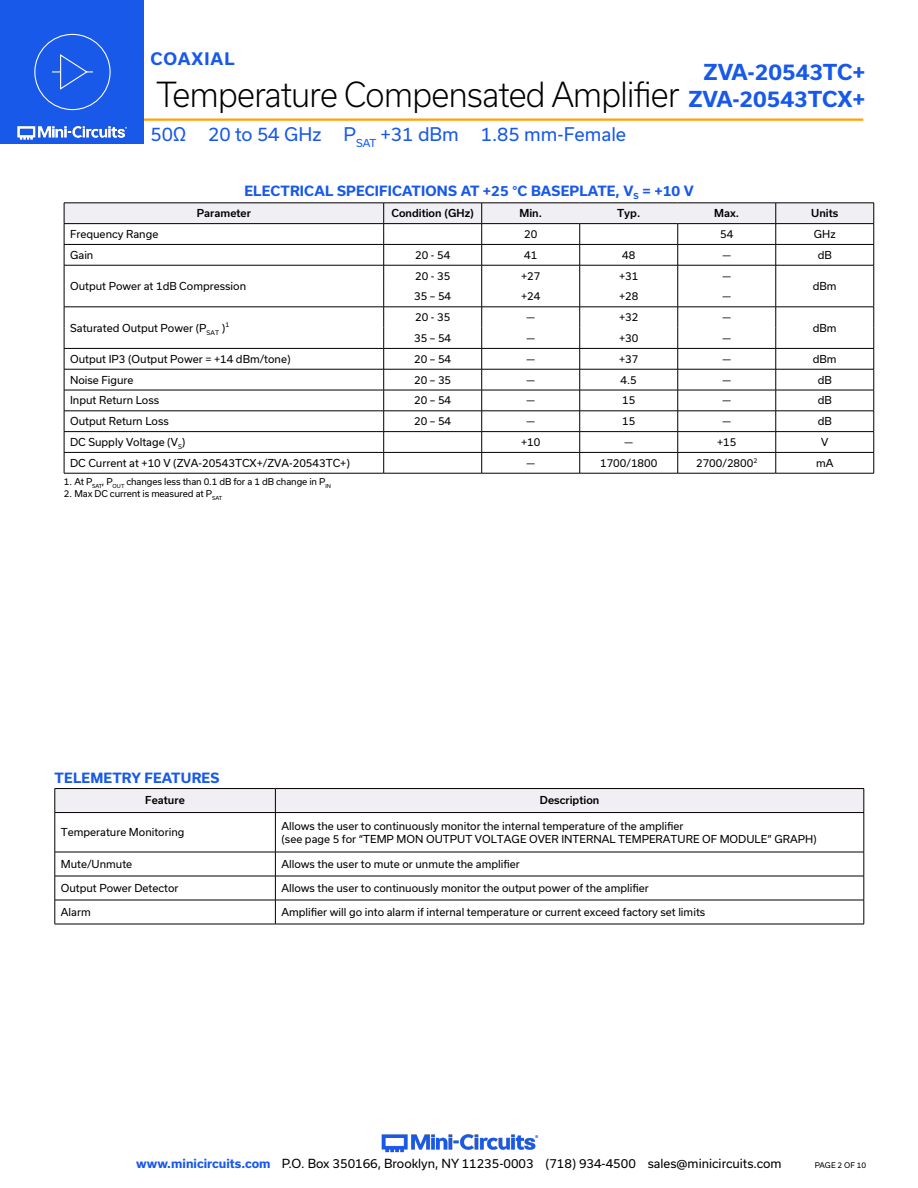
<style>
.page{position:relative;width:918px;height:1188px;background:#fff}
.page>*{position:absolute;margin:0;border:0;box-sizing:border-box;transform-origin:0 0}
.t1{font:300 33px "Usual";letter-spacing:-.02em;color:#000;scale:.95 1}
.t2{font:700 21px "Usual";color:#1859ea}
.t3{font:18px "Usual";color:#1859ea}
.t4{font:700 16.5px "Usual";letter-spacing:.065em;color:#1859ea}
.Blue_Headers{font:700 13.5px "Usual";letter-spacing:.015em;color:#1859ea}
.t5{font:12px "Usual";color:#000}
.Table_Body_Left_Justified{font:10.5px "Usual";color:#000}
.Table_Body_Center{font:10.5px "Usual";color:#000}
.Table_Header_Center{font:500 10.5px "Usual";color:#000}
.Notes{font:9px "Usual";letter-spacing:-.01em;color:#000}
.t6{font:7.5px "Usual";color:#000}
.s1{font-weight:700;font-size:21px;color:#1859ea}
.s2{font-weight:700;color:#1859ea}
</style>
<div class="page">
<img style="left:381px;top:1134px;width:158px;height:19px">
<hr style="left:130px;top:118px;width:733px;height:3px;background:#ffa300">
<div style="left:0;top:0;width:144px;height:144px;background:#1859ea"></div>
<img style="left:17px;top:120px;width:128px;height:20px">
<hr style="left:55px;top:788px;width:220px;height:1px;background:#000">
<hr style="left:275px;top:788px;width:589px;height:1px;background:#000">
<div style="left:55px;top:789px;width:810px;height:24px;background:#f1eff4"></div>
<hr style="left:55px;top:812px;width:220px;height:1px;background:#000">
<hr style="left:55px;top:813px;width:1px;height:39px;background:#000">
<hr style="left:275px;top:812px;width:589px;height:1px;background:#000">
<hr style="left:275px;top:813px;width:1px;height:39px;background:#000">
<hr style="left:55px;top:852px;width:220px;height:1px;background:#000">
<hr style="left:275px;top:852px;width:589px;height:1px;background:#000">
<hr style="left:55px;top:876px;width:220px;height:1px;background:#000">
<hr style="left:275px;top:876px;width:589px;height:1px;background:#000">
<hr style="left:55px;top:900px;width:220px;height:1px;background:#000">
<svg style="left:55px;top:852px;width:1px;height:72px"></svg>
<hr style="left:275px;top:900px;width:589px;height:1px;background:#000">
<svg style="left:275px;top:852px;width:1px;height:72px"></svg>
<svg style="left:864px;top:852px;width:1px;height:72px"></svg>
<hr style="left:55px;top:924px;width:220px;height:1px;background:#000">
<hr style="left:275px;top:924px;width:589px;height:1px;background:#000">
<hr style="left:864px;top:813px;width:1px;height:39px;background:#000">
<div style="left:34px;top:34px;width:77px;height:76px;border:1px solid #fff;border-radius:50%"></div>
<svg style="left:52px;top:54px;width:41px;height:36px"></svg>
<hr style="left:384px;top:473px;width:98px;height:1px;background:#000">
<hr style="left:482px;top:473px;width:98px;height:1px;background:#000">
<hr style="left:580px;top:473px;width:98px;height:1px;background:#000">
<hr style="left:678px;top:473px;width:98px;height:1px;background:#000">
<hr style="left:776px;top:473px;width:98px;height:1px;background:#000">
<hr style="left:64px;top:473px;width:320px;height:1px;background:#000">
<svg style="left:64px;top:203px;width:811px;height:270px"></svg>
<h3 class="t4" style="left:150px;top:50px;width:86px">COAXIAL</h3>
<h2 class="t2" style="left:703px;top:61px;width:164px">ZVA-20543TC+</h2>
<h1 class="t1" style="left:156px;top:76px;width:748px">Temperature Compensated Amplifier <span class="s1">ZVA-20543TCX+</span></h1>
<h3 class="t3" style="left:150px;top:124px;width:477px">50Ω 20 to 54 GHz P<sub>SAT</sub> +31 dBm 1.85 mm-Female</h3>
<p class="Blue_Headers" style="left:244px;top:183px;width:451px">ELECTRICAL SPECIFICATIONS AT +25 °C BASEPLATE, V<sub>S</sub> = +10 V</p>
<p class="Table_Header_Center" style="left:197px;top:207px;width:56px">Parameter</p>
<p class="Table_Header_Center" style="left:391px;top:207px;width:84px">Condition (GHz)</p>
<p class="Table_Header_Center" style="left:519px;top:207px;width:24px">Min.</p>
<p class="Table_Header_Center" style="left:617px;top:207px;width:25px">Typ.</p>
<p class="Table_Header_Center" style="left:714px;top:207px;width:26px">Max.</p>
<p class="Table_Header_Center" style="left:811px;top:207px;width:29px">Units</p>
<p class="Table_Body_Left_Justified" style="left:70px;top:228px;width:90px">Frequency Range</p>
<p class="Table_Body_Center" style="left:524px;top:228px;width:15px">20</p>
<p class="Table_Body_Center" style="left:720px;top:228px;width:15px">54</p>
<p class="Table_Body_Center" style="left:814px;top:228px;width:23px">GHz</p>
<p class="Table_Body_Left_Justified" style="left:70px;top:249px;width:25px">Gain</p>
<p class="Table_Body_Center" style="left:415px;top:249px;width:37px">20 - 54</p>
<p class="Table_Body_Center" style="left:524px;top:249px;width:15px">41</p>
<p class="Table_Body_Center" style="left:622px;top:249px;width:15px">48</p>
<p class="Table_Body_Center" style="left:722px;top:249px;width:10px">—</p>
<p class="Table_Body_Center" style="left:818px;top:249px;width:16px">dB</p>
<p class="Table_Body_Left_Justified" style="left:70px;top:280px;width:178px">Output Power at 1dB Compression</p>
<p class="Table_Body_Center" style="left:415px;top:270px;width:37px">20 - 35</p>
<p class="Table_Body_Center" style="left:521px;top:270px;width:21px">+27</p>
<p class="Table_Body_Center" style="left:619px;top:270px;width:21px">+31</p>
<p class="Table_Body_Center" style="left:722px;top:270px;width:10px">—</p>
<p class="Table_Body_Center" style="left:813px;top:280px;width:25px">dBm</p>
<p class="Table_Body_Center" style="left:414px;top:290px;width:39px">35 – 54</p>
<p class="Table_Body_Center" style="left:521px;top:290px;width:21px">+24</p>
<p class="Table_Body_Center" style="left:619px;top:290px;width:21px">+28</p>
<p class="Table_Body_Center" style="left:722px;top:290px;width:10px">—</p>
<p class="Table_Body_Left_Justified" style="left:70px;top:322px;width:161px">Saturated Output Power (P<sub>SAT</sub> )<sup>1</sup></p>
<p class="Table_Body_Center" style="left:415px;top:311px;width:37px">20 - 35</p>
<p class="Table_Body_Center" style="left:526px;top:311px;width:10px">—</p>
<p class="Table_Body_Center" style="left:619px;top:311px;width:21px">+32</p>
<p class="Table_Body_Center" style="left:722px;top:311px;width:10px">—</p>
<p class="Table_Body_Center" style="left:414px;top:332px;width:39px">35 – 54</p>
<p class="Table_Body_Center" style="left:526px;top:332px;width:10px">—</p>
<p class="Table_Body_Center" style="left:619px;top:332px;width:21px">+30</p>
<p class="Table_Body_Center" style="left:722px;top:332px;width:10px">—</p>
<p class="Table_Body_Center" style="left:813px;top:322px;width:25px">dBm</p>
<p class="Table_Body_Left_Justified" style="left:70px;top:353px;width:222px">Output IP3 (Output Power = +14 dBm/tone)</p>
<p class="Table_Body_Center" style="left:414px;top:353px;width:39px">20 – 54</p>
<p class="Table_Body_Center" style="left:526px;top:353px;width:10px">—</p>
<p class="Table_Body_Center" style="left:619px;top:353px;width:21px">+37</p>
<p class="Table_Body_Center" style="left:722px;top:353px;width:10px">—</p>
<p class="Table_Body_Center" style="left:813px;top:353px;width:25px">dBm</p>
<p class="Table_Body_Left_Justified" style="left:70px;top:374px;width:65px">Noise Figure</p>
<p class="Table_Body_Center" style="left:414px;top:374px;width:39px">20 – 35</p>
<p class="Table_Body_Center" style="left:526px;top:374px;width:10px">—</p>
<p class="Table_Body_Center" style="left:621px;top:374px;width:18px">4.5</p>
<p class="Table_Body_Center" style="left:722px;top:374px;width:10px">—</p>
<p class="Table_Body_Center" style="left:818px;top:374px;width:16px">dB</p>
<p class="Table_Body_Left_Justified" style="left:70px;top:394px;width:91px">Input Return Loss</p>
<p class="Table_Body_Center" style="left:414px;top:394px;width:39px">20 – 54</p>
<p class="Table_Body_Center" style="left:526px;top:394px;width:10px">—</p>
<p class="Table_Body_Center" style="left:622px;top:394px;width:15px">15</p>
<p class="Table_Body_Center" style="left:722px;top:394px;width:10px">—</p>
<p class="Table_Body_Center" style="left:818px;top:394px;width:16px">dB</p>
<p class="Table_Body_Left_Justified" style="left:70px;top:415px;width:100px">Output Return Loss</p>
<p class="Table_Body_Center" style="left:414px;top:415px;width:39px">20 – 54</p>
<p class="Table_Body_Center" style="left:526px;top:415px;width:10px">—</p>
<p class="Table_Body_Center" style="left:622px;top:415px;width:15px">15</p>
<p class="Table_Body_Center" style="left:722px;top:415px;width:10px">—</p>
<p class="Table_Body_Center" style="left:818px;top:415px;width:16px">dB</p>
<p class="Table_Body_Left_Justified" style="left:70px;top:436px;width:117px">DC Supply Voltage (V<sub>S</sub>)</p>
<p class="Table_Body_Center" style="left:521px;top:436px;width:21px">+10</p>
<p class="Table_Body_Center" style="left:624px;top:436px;width:10px">—</p>
<p class="Table_Body_Center" style="left:717px;top:436px;width:21px">+15</p>
<p class="Table_Body_Center" style="left:821px;top:436px;width:9px">V</p>
<p class="Table_Body_Left_Justified" style="left:70px;top:457px;width:281px">DC Current at +10 V (ZVA-20543TCX+/ZVA-20543TC+)</p>
<p class="Table_Body_Center" style="left:526px;top:457px;width:10px">—</p>
<p class="Table_Body_Center" style="left:600px;top:457px;width:59px">1700/1800</p>
<p class="Table_Body_Center" style="left:696px;top:457px;width:63px">2700/2800<sup>2</sup></p>
<p class="Table_Body_Center" style="left:816px;top:457px;width:19px">mA</p>
<p class="Notes" style="left:64px;top:476px;width:269px">1. At P<sub>SAT</sub>, P<sub>OUT</sub> changes less than 0.1 dB for a 1 dB change in P<sub>IN</sub></p>
<p class="Notes" style="left:64px;top:488px;width:160px">2. Max DC current is measured at P<sub>SAT</sub></p>
<p class="Blue_Headers" style="left:55px;top:771px;width:166px">TELEMETRY FEATURES</p>
<p class="Table_Header_Center" style="left:145px;top:795px;width:41px">Feature</p>
<p class="Table_Header_Center" style="left:540px;top:795px;width:61px">Description</p>
<p class="Table_Body_Left_Justified" style="left:61px;top:826px;width:125px">Temperature Monitoring</p>
<p class="Table_Body_Left_Justified" style="left:281px;top:820px;width:404px">Allows the user to continuously monitor the internal temperature of the amplifier</p>
<p class="Table_Body_Left_Justified" style="left:281px;top:833px;width:537px">(see page 5 for “TEMP MON OUTPUT VOLTAGE OVER INTERNAL TEMPERATURE OF MODULE” GRAPH)</p>
<p class="Table_Body_Left_Justified" style="left:61px;top:858px;width:73px">Mute/Unmute</p>
<p class="Table_Body_Left_Justified" style="left:281px;top:858px;width:240px">Allows the user to mute or unmute the amplifier</p>
<p class="Table_Body_Left_Justified" style="left:61px;top:882px;width:119px">Output Power Detector</p>
<p class="Table_Body_Left_Justified" style="left:281px;top:882px;width:369px">Allows the user to continuously monitor the output power of the amplifier</p>
<p class="Table_Body_Left_Justified" style="left:61px;top:906px;width:31px">Alarm</p>
<p class="Table_Body_Left_Justified" style="left:281px;top:906px;width:425px">Amplifier will go into alarm if internal temperature or current exceed factory set limits</p>
<p class="t5" style="left:136px;top:1157px;width:647px"><span class="s2">www.minicircuits.com</span> P.O. Box 350166, Brooklyn, NY 11235-0003 (718) 934-4500 sales@minicircuits.com</p>
<p class="t6" style="left:815px;top:1161px;width:53px">PAGE 2 OF 10</p>
</div>
